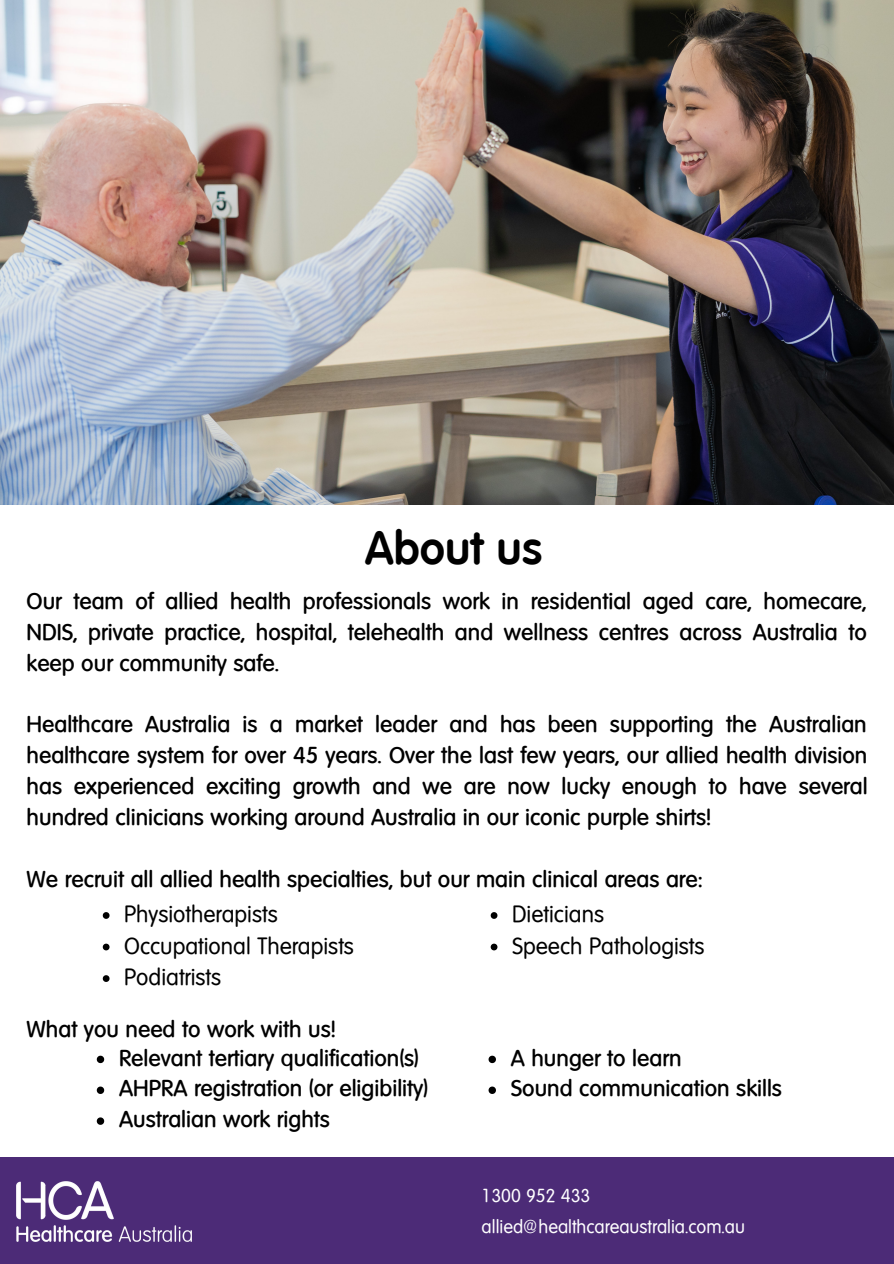
<style>
.page{position:relative;width:894px;height:1264px;background:#fff}
.page>*{position:absolute;margin:0;border:0;box-sizing:border-box;transform-origin:0 0}
.t1{font:600 45px "Volkswagen";color:#000}
.t2{font:500 22.5px/30.9px "Volkswagen";color:#000;text-align:justify}
.t3{font:22.5px "Volkswagen";color:#000}
.t4{font:18px "Volkswagen";color:#fff}
</style>
<div class="page">
<div style="left:0;top:1157px;width:893px;height:106px;background:#4c2b77"></div>
<img style="left:17px;top:1181px;width:174px;height:60px">
<img style="left:0;top:0;width:893px;height:504px">
<svg style="left:103px;top:912px;width:6px;height:6px"></svg>
<svg style="left:103px;top:943px;width:6px;height:7px"></svg>
<svg style="left:103px;top:975px;width:6px;height:6px"></svg>
<svg style="left:490px;top:912px;width:7px;height:6px"></svg>
<svg style="left:490px;top:943px;width:7px;height:7px"></svg>
<svg style="left:97px;top:1055px;width:7px;height:8px"></svg>
<svg style="left:97px;top:1086px;width:7px;height:7px"></svg>
<svg style="left:97px;top:1117px;width:7px;height:7px"></svg>
<svg style="left:488px;top:1055px;width:8px;height:8px"></svg>
<svg style="left:488px;top:1086px;width:8px;height:7px"></svg>
<p class="t1" style="left:365px;top:520px;width:178px">About us</p>
<p class="t2" style="left:27px;top:585px;width:841px">Our team of allied health professionals work in residential aged care, homecare, NDIS, private practice, hospital, telehealth and wellness centres across Australia to keep our community safe.</p>
<p class="t2" style="left:27px;top:709px;width:842px">Healthcare Australia is a market leader and has been supporting the Australian healthcare system for over 45 years. Over the last few years, our allied health division has experienced exciting growth and we are now lucky enough to have several hundred clinicians working around Australia in our iconic purple shirts!</p>
<p class="t2" style="left:27px;top:863px;width:677px">We recruit all allied health specialties, but our main clinical areas are:</p>
<p class="t3" style="left:124px;top:901px;width:155px">Physiotherapists</p>
<p class="t3" style="left:124px;top:932px;width:231px">Occupational Therapists</p>
<p class="t3" style="left:124px;top:964px;width:98px">Podiatrists</p>
<p class="t3" style="left:512px;top:901px;width:93px">Dieticians</p>
<p class="t3" style="left:512px;top:932px;width:194px">Speech Pathologists</p>
<p class="t2" style="left:27px;top:1013px;width:310px">What you need to work with us!</p>
<p class="t2" style="left:119px;top:1042px;width:301px">Relevant tertiary qualification(s)</p>
<p class="t2" style="left:119px;top:1072px;width:310px">AHPRA registration (or eligibility)</p>
<p class="t2" style="left:119px;top:1103px;width:212px">Australian work rights</p>
<p class="t2" style="left:510px;top:1042px;width:172px">A hunger to learn</p>
<p class="t2" style="left:510px;top:1072px;width:273px">Sound communication skills</p>
<p class="t4" style="left:481px;top:1185px;width:110px">1300 952 433</p>
<p class="t4" style="left:481px;top:1215px;width:265px">allied@healthcareaustralia.com.au</p>
</div>
